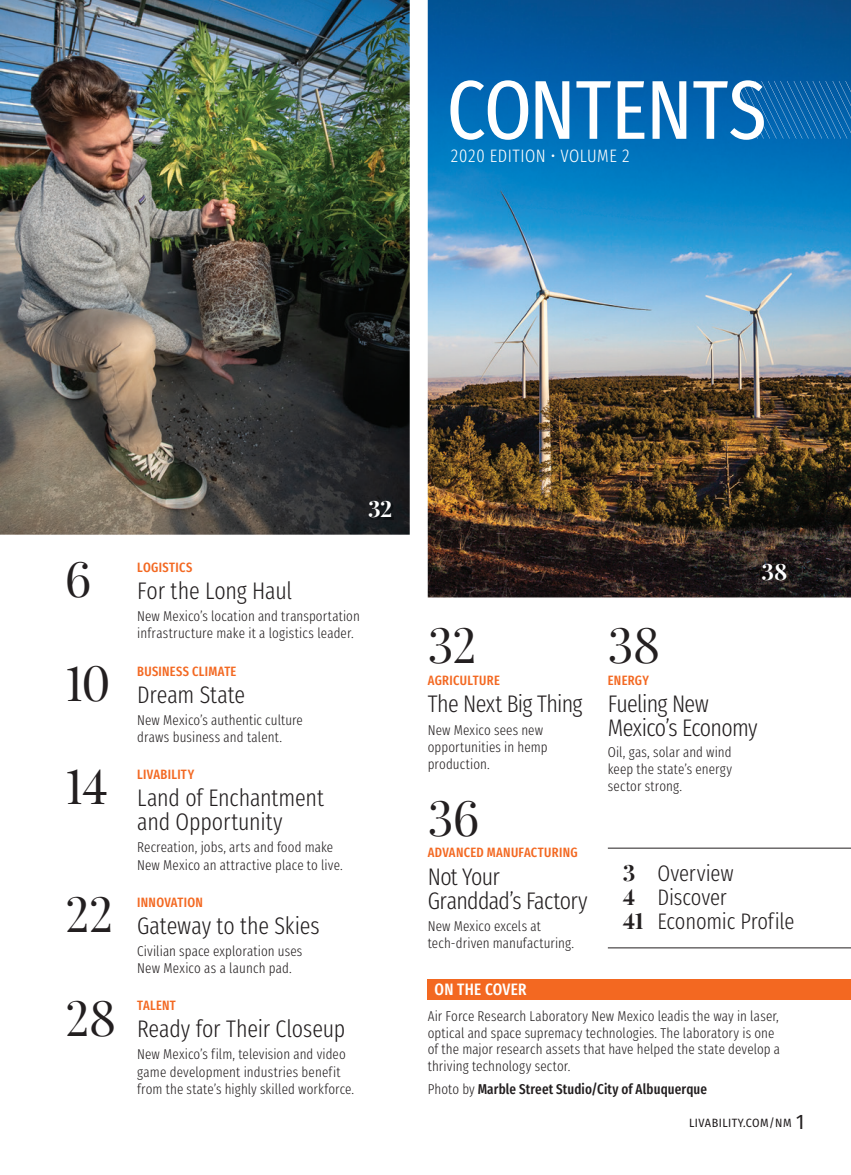
<style>
.page{position:relative;width:851px;height:1175px;background:#fff}
.page>*{position:absolute;margin:0;border:0;box-sizing:border-box;transform-origin:0 0}
.t1{font:83.55px "Fira Sans Compressed";color:#fff}
.t2{font:48px "Playfair Display";letter-spacing:-.01em;color:#231f20}
.t3{font:300 24px/24px "Fira Sans Compressed";letter-spacing:-.01em;color:#231f20}
.t4{font:300 24px/24px "Fira Sans Compressed";letter-spacing:-.03em;color:#231f20}
.t5{font:300 22.5px/24px "Fira Sans Compressed";letter-spacing:-.01em;color:#231f20}
.t6{font:700 22.5px "Playfair Display";color:#fff}
.t7{font:300 18px "Fira Sans Compressed";letter-spacing:.03em;color:#fff}
.t8{font:500 16.5px "Fira Sans Compressed";letter-spacing:.015em;color:#fff}
.t9{font:300 14.25px/17.2px "Fira Sans Compressed";letter-spacing:.005em;color:#231f20}
.t10{font:500 14.25px "Fira Sans Compressed";letter-spacing:.01em;color:#231f20}
.t11{font:500 13.5px "Fira Sans Compressed";letter-spacing:.025em;color:#f36821}
.t12{font:12px "Fira Sans Condensed";letter-spacing:.04em;color:#231f20}
.s1{font-family:"Playfair Display";font-weight:700}
.s2{font-weight:300}
.s3{font-size:21px}
</style>
<div class="page">
<img style="left:428px;top:0;width:422px;height:597px">
<img style="left:0;top:0;width:410px;height:534px">
<img style="left:764px;top:566px;width:24px;height:16px">
<img style="left:370px;top:503px;width:23px;height:16px">
<div style="left:428px;top:979px;width:422px;height:21px;background:#f36821"></div>
<hr style="left:608px;top:847px;width:242px;height:1px;background:#231f20">
<hr style="left:608px;top:947px;width:242px;height:1px;background:#231f20">
<img style="left:736px;top:81px;width:114px;height:58px">
<img style="left:739px;top:81px;width:37px;height:58px">
<h1 class="t1" style="left:446px;top:46px;width:321px">CONTENTS</h1>
<p class="t7" style="left:450px;top:142px;width:181px">2020 EDITION • VOLUME 2</p>
<h3 class="t6" style="left:368px;top:491px;width:26px">32</h3>
<h2 class="t2" style="left:65px;top:541px;width:28px">6</h2>
<p class="t11" style="left:137px;top:556px;width:57px">LOGISTICS</p>
<h3 class="t3" style="left:137px;top:578px;width:156px">For the Long Haul</h3>
<p class="t9" style="left:137px;top:607px;width:224px">New Mexico’s location and transportation infrastructure make it a logistics leader.</p>
<h2 class="t2" style="left:66px;top:645px;width:46px">10</h2>
<p class="t11" style="left:137px;top:660px;width:101px">BUSINESS CLIMATE</p>
<h3 class="t3" style="left:137px;top:682px;width:109px">Dream State</h3>
<p class="t9" style="left:137px;top:711px;width:167px">New Mexico’s authentic culture draws business and talent.</p>
<h2 class="t2" style="left:66px;top:749px;width:43px">14</h2>
<p class="t11" style="left:137px;top:763px;width:58px">LIVABILITY</p>
<h3 class="t3" style="left:137px;top:785px;width:188px">Land of Enchantment and Opportunity</h3>
<p class="t9" style="left:137px;top:838px;width:207px">Recreation, jobs, arts and food make<br>New Mexico an attractive place to live.</p>
<h2 class="t2" style="left:65px;top:876px;width:49px">22</h2>
<p class="t11" style="left:137px;top:891px;width:67px">INNOVATION</p>
<h3 class="t3" style="left:137px;top:913px;width:184px">Gateway to the Skies</h3>
<p class="t9" style="left:137px;top:942px;width:167px">Civilian space exploration uses<br>New Mexico as a launch pad.</p>
<h2 class="t2" style="left:65px;top:980px;width:52px">28</h2>
<p class="t11" style="left:137px;top:994px;width:40px">TALENT</p>
<h3 class="t3" style="left:137px;top:1016px;width:209px">Ready for Their Closeup</h3>
<p class="t9" style="left:137px;top:1045px;width:218px">New Mexico’s film, television and video game development industries benefit from the state’s highly skilled workforce.</p>
<h2 class="t2" style="left:428px;top:608px;width:50px">32</h2>
<p class="t11" style="left:428px;top:669px;width:74px">AGRICULTURE</p>
<h3 class="t3" style="left:428px;top:692px;width:156px">The Next Big Thing</h3>
<p class="t9" style="left:428px;top:721px;width:121px">New Mexico sees new opportunities in hemp production.</p>
<h2 class="t2" style="left:428px;top:780px;width:54px">36</h2>
<p class="t11" style="left:428px;top:841px;width:151px">ADVANCED MANUFACTURING</p>
<h3 class="t4" style="left:428px;top:864px;width:161px">Not Your<br>Granddad’s Factory</h3>
<p class="t9" style="left:428px;top:917px;width:148px">New Mexico excels at tech-driven manufacturing.</p>
<h3 class="t6" style="left:761px;top:554px;width:27px">38</h3>
<h2 class="t2" style="left:608px;top:608px;width:54px">38</h2>
<p class="t11" style="left:608px;top:669px;width:43px">ENERGY</p>
<h3 class="t4" style="left:608px;top:692px;width:151px">Fueling New<br>Mexico’s Economy</h3>
<p class="t9" style="left:608px;top:743px;width:126px;text-align:justify">Oil, gas, solar and wind keep the state’s energy sector strong.</p>
<h3 class="t5" style="left:622px;top:861px;width:112px"><span class="s1">3</span> Overview<br><span class="s1">4</span> Discover</h3>
<h3 class="t5" style="left:622px;top:909px;width:173px"><span class="s1">41</span> Economic Profile</h3>
<p class="t8" style="left:434px;top:976px;width:93px">ON THE COVER</p>
<p class="t9" style="left:428px;top:1007px;width:354px;line-height:16.5px">Air Force Research Laboratory New Mexico leadis the way in laser, optical and space supremacy technologies. The laboratory is one of the major research assets that have helped the state develop a thriving technology sector.</p>
<p class="t10" style="left:428px;top:1077px;width:281px"><span class="s2">Photo by</span> Marble Street Studio/City of Albuquerque</p>
<p class="t12" style="left:689px;top:1114px;width:117px">LIVABILITY.COM/NM <span class="s3">1</span></p>
</div>
